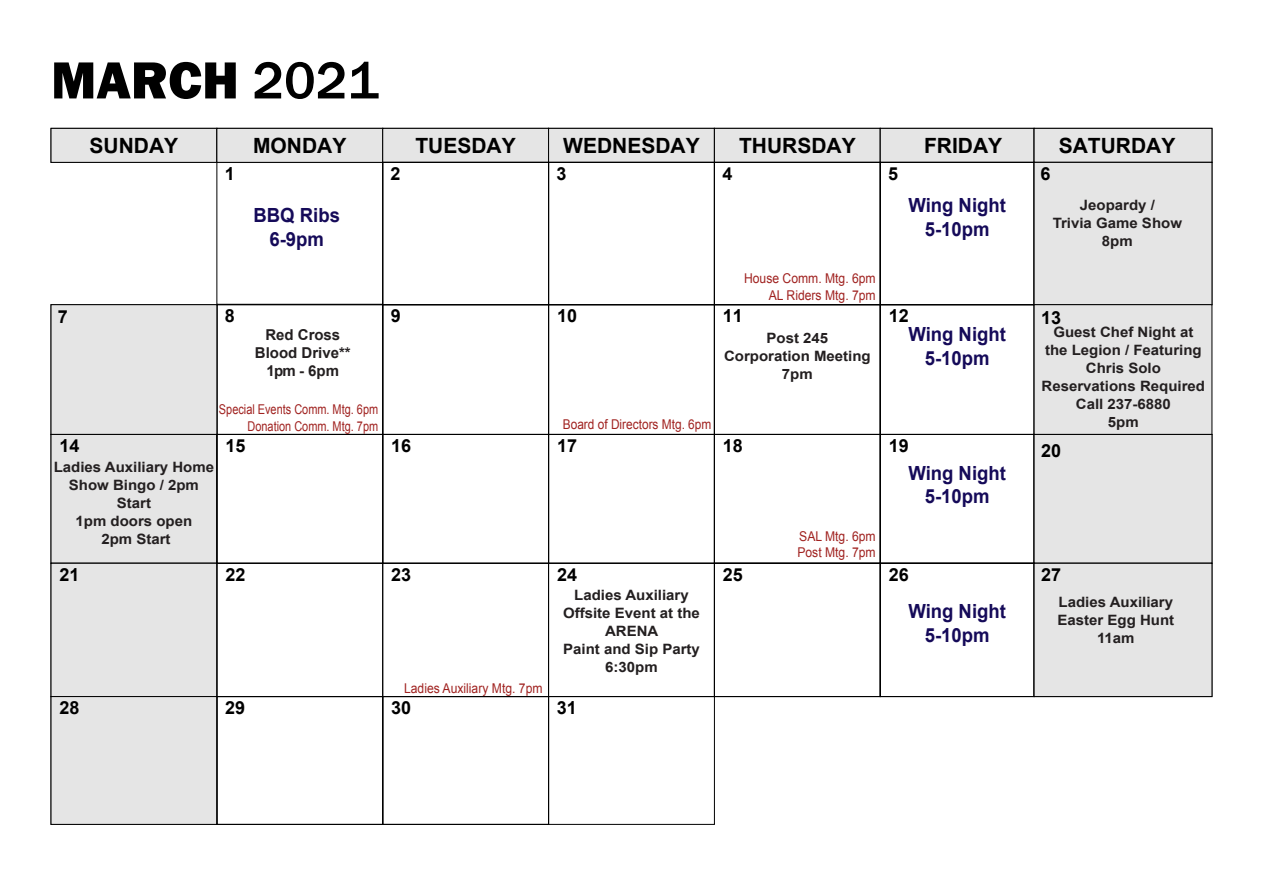
<style>
.page{position:relative;width:1263px;height:893px;background:#fff}
.page>*{position:absolute;margin:0;border:0;box-sizing:border-box;transform-origin:0 0}
.t1{font:800 54px "Franklin Gothic";color:#000}
.t2{font:700 21px "Arial";color:#000}
.t3{font:700 19.5px/23.4px "Arial";color:#150a59;text-align:center;scale:.95 1}
.t4{font:700 18px "Arial";color:#000}
.t5{font:700 15px/18px "Arial";color:#231f20;text-align:center}
.t6{font:700 14.25px/18px "Arial";color:#231f20;text-align:center;scale:1.05 1}
.t7{font:13.5px/16.5px "Arial";color:#a02220;scale:.9 1}
.t8{font:13.5px/16.5px "Arial";color:#a02220;text-align:right;scale:.81 1}
.t9{font:13.5px "Arial";color:#a02220;scale:.88 1}
.s1{font-weight:500}
</style>
<div class="page">
<div style="left:216px;top:304px;width:167px;height:131px;border:1px solid #000"></div>
<div style="left:216px;top:162px;width:167px;height:143px;border:1px solid #000"></div>
<div style="left:51px;top:128px;width:166px;height:35px;background:#e5e5e5;border:1px solid #000"></div>
<div style="left:216px;top:128px;width:167px;height:35px;background:#e5e5e5;border:1px solid #000"></div>
<div style="left:382px;top:128px;width:167px;height:35px;background:#e5e5e5;border:1px solid #000"></div>
<div style="left:548px;top:128px;width:167px;height:35px;background:#e5e5e5;border:1px solid #000"></div>
<div style="left:714px;top:128px;width:167px;height:35px;background:#e5e5e5;border:1px solid #000"></div>
<div style="left:880px;top:128px;width:154px;height:35px;background:#e5e5e5;border:1px solid #000"></div>
<div style="left:1034px;top:128px;width:178px;height:35px;background:#e5e5e5;border:1px solid #000"></div>
<div style="left:382px;top:162px;width:167px;height:143px;border:1px solid #000"></div>
<div style="left:548px;top:162px;width:167px;height:143px;border:1px solid #000"></div>
<div style="left:714px;top:162px;width:167px;height:143px;border:1px solid #000"></div>
<div style="left:880px;top:162px;width:154px;height:143px;border:1px solid #000"></div>
<div style="left:1034px;top:162px;width:178px;height:143px;background:#e5e5e5;border:1px solid #000"></div>
<div style="left:51px;top:304px;width:166px;height:131px;background:#e5e5e5;border:1px solid #000"></div>
<div style="left:382px;top:304px;width:167px;height:131px;border:1px solid #000"></div>
<div style="left:548px;top:304px;width:167px;height:131px;border:1px solid #000"></div>
<div style="left:714px;top:304px;width:167px;height:131px;border:1px solid #000"></div>
<div style="left:880px;top:304px;width:154px;height:131px;border:1px solid #000"></div>
<div style="left:1034px;top:304px;width:178px;height:131px;background:#e5e5e5;border:1px solid #000"></div>
<div style="left:51px;top:434px;width:166px;height:130px;background:#e5e5e5;border:1px solid #000"></div>
<div style="left:216px;top:434px;width:167px;height:130px;border:1px solid #000"></div>
<div style="left:382px;top:434px;width:167px;height:130px;border:1px solid #000"></div>
<div style="left:548px;top:434px;width:167px;height:130px;border:1px solid #000"></div>
<div style="left:714px;top:434px;width:167px;height:130px;border:1px solid #000"></div>
<div style="left:880px;top:434px;width:154px;height:130px;border:1px solid #000"></div>
<div style="left:1034px;top:434px;width:178px;height:130px;background:#e5e5e5;border:1px solid #000"></div>
<div style="left:51px;top:563px;width:166px;height:134px;background:#e5e5e5;border:1px solid #000"></div>
<div style="left:216px;top:563px;width:167px;height:134px;border:1px solid #000"></div>
<div style="left:382px;top:563px;width:167px;height:134px;border:1px solid #000"></div>
<div style="left:548px;top:563px;width:167px;height:134px;border:1px solid #000"></div>
<div style="left:714px;top:563px;width:167px;height:134px;border:1px solid #000"></div>
<div style="left:880px;top:563px;width:154px;height:134px;border:1px solid #000"></div>
<div style="left:1034px;top:563px;width:178px;height:134px;background:#e5e5e5;border:1px solid #000"></div>
<div style="left:51px;top:696px;width:166px;height:129px;background:#e5e5e5;border:1px solid #000"></div>
<div style="left:216px;top:696px;width:167px;height:129px;border:1px solid #000"></div>
<div style="left:382px;top:696px;width:167px;height:129px;border:1px solid #000"></div>
<div style="left:548px;top:696px;width:167px;height:129px;border:1px solid #000"></div>
<h1 class="t1" style="left:51px;top:45px;width:329px">MARCH <span class="s1">2021</span></h1>
<h2 class="t2" style="left:90px;top:132px;width:90px">SUNDAY</h2>
<h2 class="t2" style="left:253px;top:132px;width:95px">MONDAY</h2>
<h2 class="t2" style="left:415px;top:132px;width:102px">TUESDAY</h2>
<h2 class="t2" style="left:563px;top:132px;width:138px">WEDNESDAY</h2>
<h2 class="t2" style="left:739px;top:132px;width:118px">THURSDAY</h2>
<h2 class="t2" style="left:924px;top:132px;width:80px">FRIDAY</h2>
<h2 class="t2" style="left:1059px;top:132px;width:118px">SATURDAY</h2>
<p class="t4" style="left:225px;top:162px;width:12px">1</p>
<p class="t4" style="left:391px;top:162px;width:12px">2</p>
<p class="t4" style="left:556px;top:162px;width:12px">3</p>
<p class="t4" style="left:722px;top:162px;width:12px">4</p>
<p class="t4" style="left:888px;top:162px;width:12px">5</p>
<p class="t4" style="left:1040px;top:162px;width:12px">6</p>
<h3 class="t3" style="left:254px;top:204px;width:93px">BBQ Ribs<br>6-9pm</h3>
<p class="t7" style="left:744px;top:270px;width:148px;text-align:right">House Comm. Mtg. 6pm<br>AL Riders Mtg. 7pm</p>
<h3 class="t3" style="left:908px;top:194px;width:104px">Wing Night<br>5-10pm</h3>
<p class="t6" style="left:1053px;top:196px;width:125px">Jeopardy /<br>Trivia Game Show<br>8pm</p>
<p class="t4" style="left:58px;top:305px;width:12px">7</p>
<p class="t4" style="left:225px;top:304px;width:12px">8</p>
<p class="t4" style="left:391px;top:304px;width:12px">9</p>
<p class="t4" style="left:557px;top:304px;width:22px">10</p>
<p class="t4" style="left:723px;top:304px;width:22px">11</p>
<p class="t4" style="left:889px;top:304px;width:22px">12</p>
<p class="t4" style="left:1041px;top:306px;width:22px">13</p>
<p class="t5" style="left:255px;top:326px;width:97px">Red Cross<br>Blood Drive**<br>1pm - 6pm</p>
<p class="t6" style="left:1041px;top:323px;width:157px">Guest Chef Night at the Legion / Featuring<br>Chris Solo<br>Reservations Required<br>Call 237-6880<br>5pm</p>
<h3 class="t3" style="left:908px;top:323px;width:104px">Wing Night<br>5-10pm</h3>
<p class="t6" style="left:724px;top:329px;width:141px">Post 245<br>Corporation Meeting<br>7pm</p>
<p class="t8" style="left:219px;top:402px;width:198px">Special Events Comm. Mtg. 6pm<br>Donation Comm. Mtg. 7pm</p>
<p class="t9" style="left:563px;top:416px;width:170px">Board of Directors Mtg. 6pm</p>
<p class="t4" style="left:59px;top:434px;width:22px">14</p>
<p class="t4" style="left:225px;top:434px;width:22px">15</p>
<p class="t4" style="left:391px;top:434px;width:22px">16</p>
<p class="t4" style="left:557px;top:434px;width:22px">17</p>
<p class="t4" style="left:723px;top:434px;width:22px">18</p>
<p class="t4" style="left:889px;top:434px;width:22px">19</p>
<p class="t4" style="left:1041px;top:439px;width:22px">20</p>
<p class="t6" style="left:54px;top:458px;width:154px">Ladies Auxiliary Home<br>Show Bingo / 2pm<br>Start<br>1pm doors open<br>2pm Start</p>
<p class="t7" style="left:797px;top:528px;width:89px">SAL Mtg. 6pm<br>Post Mtg. 7pm</p>
<h3 class="t3" style="left:908px;top:462px;width:104px">Wing Night<br>5-10pm</h3>
<p class="t4" style="left:60px;top:563px;width:22px">21</p>
<p class="t4" style="left:225px;top:563px;width:22px">22</p>
<p class="t4" style="left:391px;top:563px;width:22px">23</p>
<p class="t4" style="left:557px;top:563px;width:22px">24</p>
<p class="t4" style="left:723px;top:563px;width:22px">25</p>
<p class="t4" style="left:889px;top:563px;width:22px">26</p>
<p class="t4" style="left:1041px;top:563px;width:22px">27</p>
<p class="t6" style="left:563px;top:586px;width:132px">Ladies Auxiliary<br>Offsite Event at the<br>ARENA<br>Paint and Sip Party<br>6:30pm</p>
<h3 class="t3" style="left:908px;top:600px;width:104px">Wing Night<br>5-10pm</h3>
<p class="t6" style="left:1057px;top:593px;width:113px">Ladies Auxiliary<br>Easter Egg Hunt<br>11am</p>
<p class="t7" style="left:404px;top:680px;width:155px">Ladies Auxiliary Mtg. 7pm</p>
<p class="t4" style="left:59px;top:696px;width:22px">28</p>
<p class="t4" style="left:225px;top:696px;width:22px">29</p>
<p class="t4" style="left:391px;top:696px;width:22px">30</p>
<p class="t4" style="left:557px;top:696px;width:22px">31</p>
</div>
